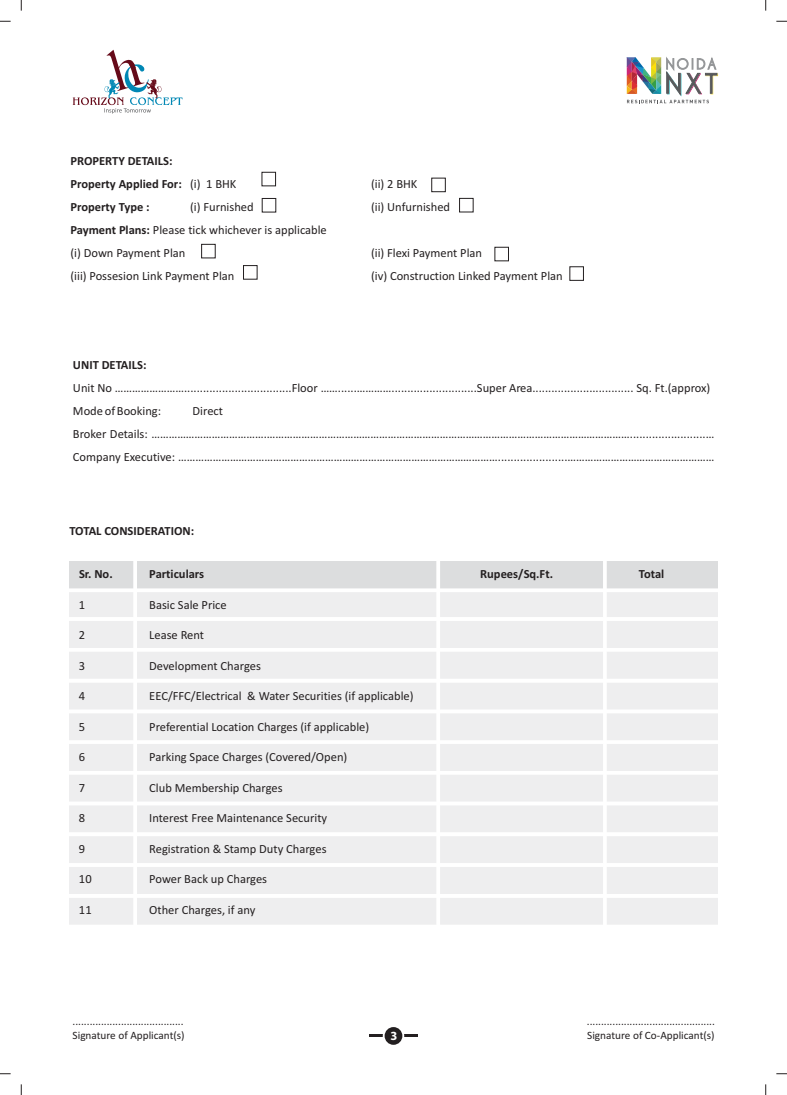
<style>
.page{position:relative;width:787px;height:1095px;background:#fff}
.page>*{position:absolute;margin:0;border:0;box-sizing:border-box;transform-origin:0 0}
.t1{font:12.5px/22.9px "Calibri";color:#231f20}
.t2{font:700 12.5px/22.9px "Calibri";color:#231f20}
.t3{font:700 12.5px "Myriad Pro";color:#fff}
.t4{font:11.25px "Calibri";color:#231f20}
.s1{font-weight:400}
.s2{font-weight:700}
</style>
<div class="page">
<hr style="left:400px;top:1034px;width:18px;height:3px;background:#231f20">
<hr style="left:369px;top:1034px;width:17px;height:3px;background:#231f20">
<svg style="left:383px;top:1025px;width:21px;height:22px"></svg>
<div style="left:384px;top:1027px;width:18px;height:18px;background:#231f20;border-radius:50%"></div>
<svg style="left:69px;top:561px;width:648px;height:364px;background:#eeeeef"></svg>
<hr style="left:436px;top:561px;width:4px;height:419px;background:#fff">
<hr style="left:603px;top:561px;width:3px;height:419px;background:#fff">
<hr style="left:133px;top:561px;width:4px;height:419px;background:#fff">
<svg style="left:73px;top:50px;width:110px;height:64px"></svg>
<div style="left:494px;top:247px;width:15px;height:14px;border:1px solid #231f20"></div>
<div style="left:243px;top:265px;width:14px;height:14px;border:1px solid #231f20"></div>
<div style="left:201px;top:244px;width:14px;height:14px;border:1px solid #231f20"></div>
<div style="left:459px;top:198px;width:14px;height:14px;border:1px solid #231f20"></div>
<div style="left:431px;top:178px;width:14px;height:14px;border:1px solid #231f20"></div>
<div style="left:262px;top:172px;width:14px;height:14px;border:1px solid #231f20"></div>
<div style="left:569px;top:266px;width:14px;height:15px;border:1px solid #231f20"></div>
<div style="left:262px;top:198px;width:14px;height:14px;border:1px solid #231f20"></div>
<img style="left:626px;top:57px;width:92px;height:46px">
<p class="t2" style="left:70px;top:150px;width:167px">PROPERTY DETAILS:<br>Property Applied For: <span class="s1">(i) 1 BHK</span></p>
<p class="t1" style="left:371px;top:173px;width:48px">(ii) 2 BHK</p>
<p class="t2" style="left:70px;top:196px;width:81px">Property Type :</p>
<p class="t1" style="left:190px;top:196px;width:65px">(i) Furnished</p>
<p class="t1" style="left:371px;top:196px;width:81px">(ii) Unfurnished</p>
<p class="t1" style="left:70px;top:219px;width:258px"><span class="s2">Payment Plans:</span> Please tick whichever is applicable (i) Down Payment Plan</p>
<p class="t1" style="left:371px;top:242px;width:113px">(ii) Flexi Payment Plan</p>
<p class="t1" style="left:70px;top:265px;width:165px">(iii) Possesion Link Payment Plan</p>
<p class="t1" style="left:371px;top:265px;width:193px">(iv) Construction Linked Payment Plan</p>
<p class="t2" style="left:73px;top:355px;width:75px">UNIT DETAILS:</p>
<p class="t1" style="left:73px;top:378px;width:638px">Unit No ……………………..................................Floor ……......…………...........................Super Area................................ Sq. Ft.(approx)<br>Mode of Booking:</p>
<p class="t1" style="left:73px;top:400px;width:643px;text-indent:120px">Direct<br>Broker Details: ………………………………….………………………………………………………………………………………………………………........................…<br>Company Executive: …………………………………………………………………………………………………......................……………………………………………</p>
<p class="t2" style="left:69px;top:520px;width:126px">TOTAL CONSIDERATION:</p>
<p class="t2" style="left:79px;top:564px;width:35px">Sr. No.</p>
<p class="t2" style="left:149px;top:564px;width:56px">Particulars</p>
<p class="t2" style="left:480px;top:564px;width:74px">Rupees/Sq.Ft.</p>
<p class="t2" style="left:639px;top:564px;width:27px">Total</p>
<p class="t1" style="left:79px;top:594px;width:8px">1</p>
<p class="t1" style="left:149px;top:594px;width:79px">Basic Sale Price</p>
<p class="t1" style="left:79px;top:625px;width:8px">2</p>
<p class="t1" style="left:149px;top:625px;width:56px">Lease Rent</p>
<p class="t1" style="left:79px;top:655px;width:8px">3</p>
<p class="t1" style="left:149px;top:655px;width:113px">Development Charges</p>
<p class="t1" style="left:79px;top:686px;width:8px">4</p>
<p class="t1" style="left:149px;top:686px;width:266px">EEC/FFC/Electrical &amp; Water Securities (if applicable)</p>
<p class="t1" style="left:79px;top:716px;width:8px">5</p>
<p class="t1" style="left:149px;top:716px;width:221px">Preferential Location Charges (if applicable)</p>
<p class="t1" style="left:79px;top:747px;width:8px">6</p>
<p class="t1" style="left:149px;top:747px;width:200px">Parking Space Charges (Covered/Open)</p>
<p class="t1" style="left:79px;top:777px;width:8px">7</p>
<p class="t1" style="left:149px;top:777px;width:135px">Club Membership Charges</p>
<p class="t1" style="left:79px;top:808px;width:8px">8</p>
<p class="t1" style="left:149px;top:808px;width:179px">Interest Free Maintenance Security</p>
<p class="t1" style="left:79px;top:838px;width:8px">9</p>
<p class="t1" style="left:149px;top:838px;width:179px">Registration &amp; Stamp Duty Charges</p>
<p class="t1" style="left:79px;top:869px;width:14px">10</p>
<p class="t1" style="left:149px;top:869px;width:119px">Power Back up Charges</p>
<p class="t1" style="left:79px;top:899px;width:14px">11</p>
<p class="t1" style="left:149px;top:899px;width:108px">Other Charges, if any</p>
<p class="t4" style="left:73px;top:1016px;width:113px">.......................................</p>
<p class="t4" style="left:587px;top:1016px;width:130px">.............................................</p>
<p class="t3" style="left:390px;top:1031px;width:8px">3</p>
<p class="t4" style="left:73px;top:1031px;width:114px">Signature of Applicant(s)</p>
<p class="t4" style="left:587px;top:1031px;width:129px">Signature of Co-Applicant(s)</p>
</div>
